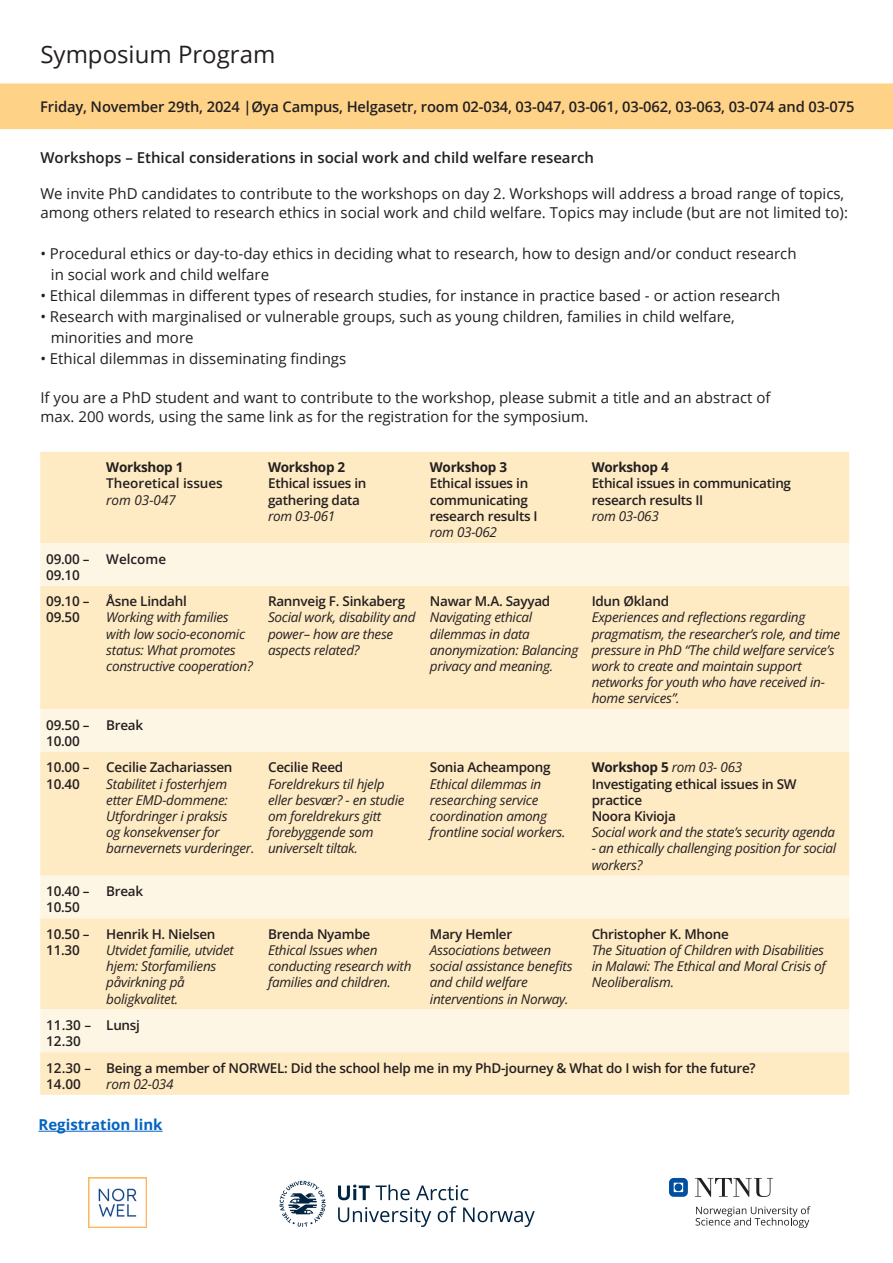
<style>
.page{position:relative;width:893px;height:1263px;background:#fff}
.page>*{position:absolute;margin:0;border:0;box-sizing:border-box;transform-origin:0 0}
.Tittel{font:24px "Open Sans";color:#231f20}
.t1{font:15px/19.5px "Open Sans";color:#231f20}
.t2{font:600 15px "Open Sans";color:#231f20}
.t3{font:700 15px "Open Sans";color:#0563c1}
.t4{font:600 14.7px "Open Sans";letter-spacing:-.01em;color:#231f20}
.t5{font:italic 13.5px/16.2px "Open Sans";letter-spacing:-.02em;color:#231f20}
.t6{font:600 13.5px/16.2px "Open Sans";letter-spacing:-.02em;color:#231f20}
.t7{font:700 13.5px "Open Sans";letter-spacing:-.02em;color:#231f20}
.t8{font:600 13.5px/16.2px "Open Sans";color:#231f20}
.s1{font-weight:400;font-style:italic}
</style>
<div class="page">
<img style="left:88px;top:1178px;width:58px;height:50px">
<svg style="left:338px;top:1184px;width:32px;height:16px"></svg>
<svg style="left:376px;top:1184px;width:34px;height:16px"></svg>
<svg style="left:416px;top:1185px;width:52px;height:15px"></svg>
<svg style="left:338px;top:1207px;width:93px;height:20px"></svg>
<svg style="left:438px;top:1206px;width:19px;height:16px"></svg>
<svg style="left:463px;top:1207px;width:72px;height:20px"></svg>
<svg style="left:280px;top:1181px;width:46px;height:46px"></svg>
<svg style="left:696px;top:1206px;width:114px;height:22px"></svg>
<svg style="left:669px;top:1178px;width:19px;height:19px"></svg>
<div style="left:674px;top:1183px;width:8px;height:8px;background:#01509f;border-radius:50%"></div>
<svg style="left:695px;top:1178px;width:78px;height:19px"></svg>
<div style="left:0;top:83px;width:893px;height:46px;background:#fed387"></div>
<hr style="left:39px;top:1131px;width:124px;height:1px;background:#0563c1">
<div style="left:40px;top:452px;width:809px;height:643px;background:#feeac3"></div>
<svg style="left:40px;top:543px;width:809px;height:509px;background:#feeece"></svg>
<p class="Tittel" style="left:40px;top:38px;width:236px">Symposium Program</p>
<p class="t4" style="left:40px;top:96px;width:816px">Friday, November 29th, 2024 |Øya Campus, Helgasetr, room 02-034, 03-047, 03-061, 03-062, 03-063, 03-074 and 03-075</p>
<p class="t2" style="left:40px;top:147px;width:555px">Workshops – Ethical considerations in social work and child welfare research</p>
<p class="t1" style="left:40px;top:183px;width:809px">We invite PhD candidates to contribute to the workshops on day 2. Workshops will address a broad range of topics, among others related to research ethics in social work and child welfare. Topics may include (but are not limited to):</p>
<p class="t1" style="left:51px;top:242px;width:747px;line-height:21px;text-indent:-10px">• Procedural ethics or day-to-day ethics in deciding what to research, how to design and/or conduct research in social work and child welfare</p>
<p class="t1" style="left:40px;top:285px;width:741px">• Ethical dilemmas in different types of research studies, for instance in practice based - or action research</p>
<p class="t1" style="left:51px;top:305px;width:685px;line-height:21px;text-indent:-10px">• Research with marginalised or vulnerable groups, such as young children, families in child welfare, minorities and more</p>
<p class="t1" style="left:40px;top:348px;width:307px">• Ethical dilemmas in disseminating findings</p>
<p class="t1" style="left:40px;top:387px;width:732px">If you are a PhD student and want to contribute to the workshop, please submit a title and an abstract of max. 200 words, using the same link as for the registration for the symposium.</p>
<p class="t7" style="left:106px;top:458px;width:79px">Workshop 1</p>
<p class="t8" style="left:106px;top:475px;width:118px">Theoretical issues <span class="s1">rom 03-047</span></p>
<p class="t6" style="left:46px;top:550px;width:45px">09.00 –<br>09.10</p>
<p class="t8" style="left:106px;top:550px;width:61px">Welcome</p>
<p class="t6" style="left:46px;top:593px;width:45px">09.10 –<br>09.50</p>
<p class="t6" style="left:106px;top:593px;width:82px">Åsne Lindahl</p>
<p class="t5" style="left:106px;top:609px;width:148px">Working with families with low socio-economic status: What promotes constructive cooperation?</p>
<p class="t6" style="left:46px;top:716px;width:45px">09.50 –<br>10.00</p>
<p class="t6" style="left:106px;top:716px;width:38px">Break</p>
<p class="t6" style="left:46px;top:759px;width:45px">10.00 –<br>10.40</p>
<p class="t6" style="left:106px;top:759px;width:128px">Cecilie Zachariassen</p>
<p class="t5" style="left:106px;top:775px;width:150px">Stabilitet i fosterhjem etter EMD-dommene:<br>Utfordringer i praksis<br>og konsekvenser for barnevernets vurderinger.</p>
<p class="t6" style="left:46px;top:883px;width:45px">10.40 –<br>10.50</p>
<p class="t6" style="left:106px;top:883px;width:38px">Break</p>
<p class="t6" style="left:46px;top:925px;width:45px">10.50 –<br>11.30</p>
<p class="t6" style="left:106px;top:925px;width:111px">Henrik H. Nielsen</p>
<p class="t5" style="left:106px;top:941px;width:129px">Utvidet familie, utvidet hjem: Storfamiliens påvirkning på boligkvalitet.</p>
<p class="t7" style="left:268px;top:458px;width:79px">Workshop 2</p>
<p class="t6" style="left:268px;top:475px;width:100px">Ethical issues in gathering data <span class="s1">rom 03-061</span></p>
<p class="t7" style="left:430px;top:458px;width:79px">Workshop 3</p>
<p class="t6" style="left:430px;top:475px;width:109px">Ethical issues in communicating research results I <span class="s1">rom 03-062</span></p>
<p class="t7" style="left:592px;top:458px;width:79px">Workshop 4</p>
<p class="t6" style="left:592px;top:475px;width:201px">Ethical issues in communicating research results II<br><span class="s1">rom 03-063</span></p>
<p class="t6" style="left:268px;top:593px;width:139px">Rannveig F. Sinkaberg</p>
<p class="t5" style="left:268px;top:609px;width:149px">Social work, disability and power– how are these aspects related?</p>
<p class="t6" style="left:430px;top:593px;width:122px">Nawar M.A. Sayyad</p>
<p class="t5" style="left:430px;top:609px;width:150px">Navigating ethical dilemmas in data anonymization: Balancing privacy and meaning.</p>
<p class="t6" style="left:592px;top:593px;width:79px">Idun Økland</p>
<p class="t5" style="left:592px;top:609px;width:250px">Experiences and reflections regarding pragmatism, the researcher’s role, and time pressure in PhD “The child welfare service’s work to create and maintain support networks for youth who have received in&shy;home services”.</p>
<p class="t6" style="left:268px;top:759px;width:77px">Cecilie Reed</p>
<p class="t5" style="left:268px;top:775px;width:138px">Foreldrekurs til hjelp eller besvær? - en studie om foreldrekurs gitt forebyggende som universelt tiltak.</p>
<p class="t6" style="left:430px;top:759px;width:122px">Sonia Acheampong</p>
<p class="t5" style="left:430px;top:775px;width:137px">Ethical dilemmas in researching service coordination among frontline social workers.</p>
<p class="t7" style="left:592px;top:758px;width:152px">Workshop 5 <span class="s1">rom 03- 063</span></p>
<p class="t6" style="left:592px;top:775px;width:207px">Investigating ethical issues in SW practice</p>
<p class="t6" style="left:592px;top:808px;width:86px">Noora Kivioja</p>
<p class="t5" style="left:592px;top:824px;width:245px">Social work and the state’s security agenda</p>
<p class="t5" style="left:592px;top:840px;width:246px">- an ethically challenging position for social workers?</p>
<p class="t6" style="left:268px;top:925px;width:104px">Brenda Nyambe</p>
<p class="t5" style="left:268px;top:941px;width:145px">Ethical Issues when conducting research with families and children.</p>
<p class="t6" style="left:430px;top:925px;width:84px">Mary Hemler</p>
<p class="t5" style="left:430px;top:941px;width:144px">Associations between social assistance benefits and child welfare interventions in Norway.</p>
<p class="t6" style="left:592px;top:925px;width:139px">Christopher K. Mhone</p>
<p class="t5" style="left:592px;top:941px;width:236px">The Situation of Children with Disabilities in Malawi: The Ethical and Moral Crisis of<br>Neoliberalism.</p>
<p class="t6" style="left:46px;top:1016px;width:46px">11.30 –<br>12.30</p>
<p class="t6" style="left:106px;top:1016px;width:35px">Lunsj</p>
<p class="t6" style="left:46px;top:1059px;width:46px">12.30 –<br>14.00</p>
<p class="t6" style="left:106px;top:1059px;width:651px">Being a member of NORWEL: Did the school help me in my PhD-journey &amp; What do I wish for the future? <span class="s1">rom 02-034</span></p>
<p class="t3" style="left:39px;top:1115px;width:126px">Registration link</p>
</div>
